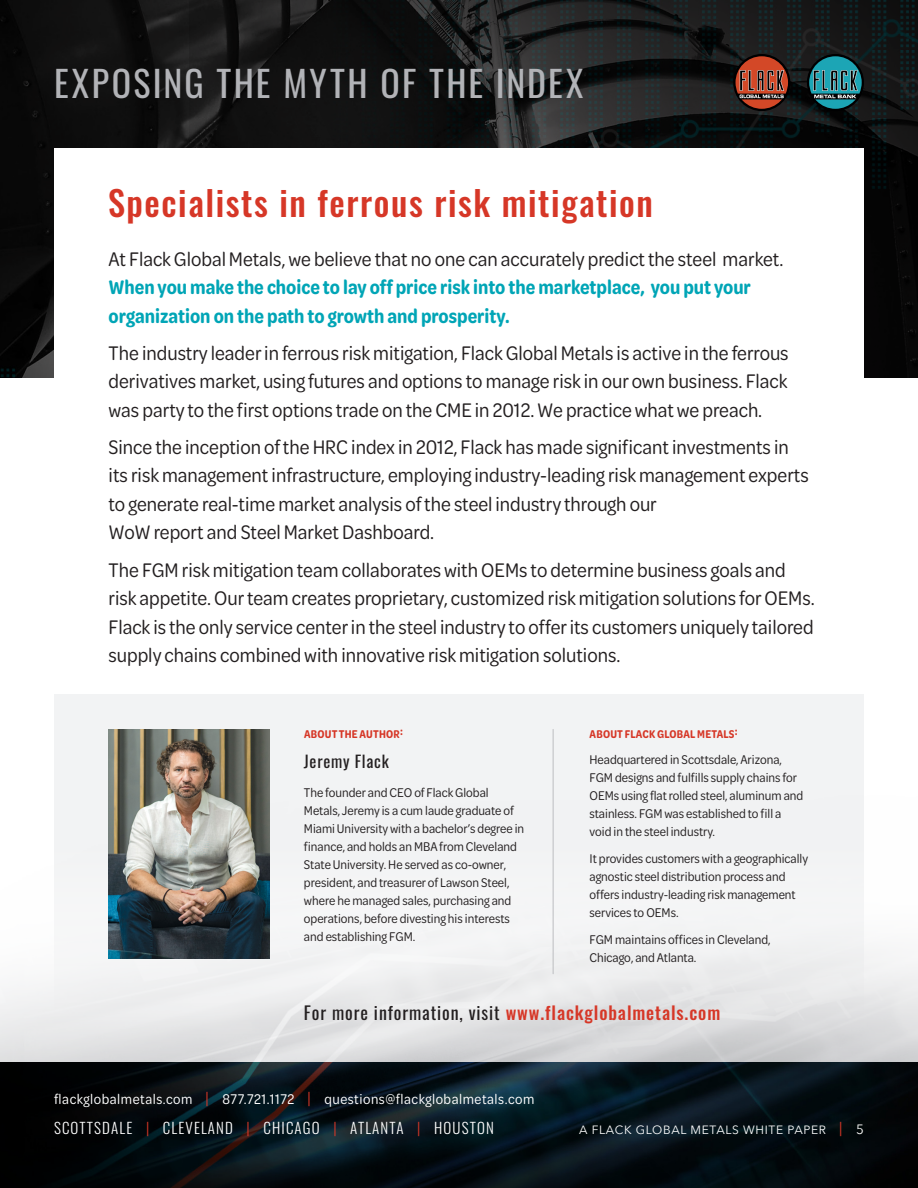
<style>
.page{position:relative;width:918px;height:1188px;background:#fff}
.page>*{position:absolute;margin:0;border:0;box-sizing:border-box;transform-origin:0 0}
.PAGE_TITLE{font:36px "Oswald";letter-spacing:.065em;color:#b2b3b7}
.Page_-_Subtitle_1{font:500 34.5px "Oswald";letter-spacing:.045em;color:#d63727}
.Body_-_14_18{font:21px/28.5px "Omnes Cond";color:#231f20}
.Body_-_14_18-2{font:600 21px/28.5px "Omnes Cond";color:#00a5b6}
.Body_-_14_18-3{font:500 18px "Oswald";letter-spacing:.05em;color:#d63727}
.Body_-_14_18-4{font:16.5px "Oswald";letter-spacing:.045em;color:#231f20}
.t1{font:15px "Omnes Cond";letter-spacing:.035em;color:#fff}
.t2{font:300 15px "Oswald";letter-spacing:.075em;color:#fff}
.Body_-_14_18-5{font:13.5px/18px "Omnes Cond";color:#231f20}
.Body_-_14_18-6{font:600 12px "Omnes Cond";letter-spacing:.02em;color:#d63727}
.t3{font:12px "Avenir Next";letter-spacing:.055em;color:#fff}
.s1{font-weight:400;color:#231f20}
.s2{font-family:"Oswald";font-weight:300;color:#d63727}
.s3{color:#d63727}
.s4{font-family:"Oswald";font-weight:300;font-size:15px;color:#d63727}
.s5{font-size:13.5px}
</style>
<div class="page">
<img style="left:0;top:951px;width:918px;height:112px">
<div style="left:54px;top:694px;width:810px;height:329px;background:#f2f3f4"></div>
<img style="left:108px;top:729px;width:162px;height:229px">
<svg style="left:0;top:0;width:189px;height:378px;background:#0e0e0e"></svg>
<svg style="left:189px;top:0;width:729px;height:378px;background:#151717"></svg>
<svg style="left:0;top:1063px;width:918px;height:125px;background:#061016"></svg>
<div style="left:54px;top:148px;width:810px;height:338px;background:#fff"></div>
<div style="left:733px;top:54px;width:57px;height:57px;background:#000001;border-radius:50%"></div>
<svg style="left:736px;top:56px;width:52px;height:53px;background:#88402f"></svg>
<div style="left:807px;top:54px;width:57px;height:57px;background:#000001;border-radius:50%"></div>
<svg style="left:809px;top:56px;width:53px;height:53px"></svg>
<hr style="left:553px;top:729px;width:1px;height:245px;background:#bcbdc0">
<p class="PAGE_TITLE" style="left:54px;top:51px;width:531px">EXPOSING THE MYTH OF THE INDEX</p>
<p class="Page_-_Subtitle_1" style="left:108px;top:185px;width:546px">Specialists in ferrous risk mitigation</p>
<p class="Body_-_14_18-2" style="left:109px;top:243px;width:676px"><span class="s1">At Flack Global Metals, we believe that no one can accurately predict the steel market.<br></span>When you make the choice to lay off price risk into the marketplace, you put your organization on the path to growth and prosperity.</p>
<p class="Body_-_14_18" style="left:109px;top:338px;width:682px;text-align:justify">The industry leader in ferrous risk mitigation, Flack Global Metals is active in the ferrous derivatives market, using futures and options to manage risk in our own business. Flack was party to the first options trade on the CME in 2012. We practice what we preach.</p>
<p class="Body_-_14_18" style="left:109px;top:432px;width:702px">Since the inception of the HRC index in 2012, Flack has made significant investments in its risk management infrastructure, employing industry-leading risk management experts to generate real-time market analysis of the steel industry through our<br>WoW report and Steel Market Dashboard.</p>
<p class="Body_-_14_18" style="left:109px;top:554px;width:708px">The FGM risk mitigation team collaborates with OEMs to determine business goals and risk appetite. Our team creates proprietary, customized risk mitigation solutions for OEMs.<br>Flack is the only service center in the steel industry to offer its customers uniquely tailored supply chains combined with innovative risk mitigation solutions.</p>
<p class="Body_-_14_18-6" style="left:304px;top:726px;width:100px">ABOUT THE AUTHOR:</p>
<p class="Body_-_14_18-4" style="left:304px;top:747px;width:86px">Jeremy Flack</p>
<p class="Body_-_14_18-5" style="left:304px;top:783px;width:222px">The founder and CEO of Flack Global Metals, Jeremy is a cum laude graduate of Miami University with a bachelor’s degree in finance, and holds an MBA from Cleveland State University. He served as co-owner, president, and treasurer of Lawson Steel, where he managed sales, purchasing and operations, before divesting his interests and establishing FGM.</p>
<p class="Body_-_14_18-6" style="left:590px;top:726px;width:149px">ABOUT FLACK GLOBAL METALS:</p>
<p class="Body_-_14_18-5" style="left:590px;top:750px;width:215px">Headquartered in Scottsdale, Arizona, FGM designs and fulfills supply chains for OEMs using flat rolled steel, aluminum and stainless. FGM was established to fill a void in the steel industry.</p>
<p class="Body_-_14_18-5" style="left:590px;top:849px;width:220px">It provides customers with a geographically agnostic steel distribution process and offers industry-leading risk management services to OEMs.</p>
<p class="Body_-_14_18-5" style="left:590px;top:930px;width:183px">FGM maintains offices in Cleveland,<br>Chicago, and Atlanta.</p>
<p class="Body_-_14_18-3" style="left:304px;top:1004px;width:418px"><span class="s1">For more information, visit</span> www.flackglobalmetals.com</p>
<p class="t1" style="left:54px;top:1090px;width:482px">flackglobalmetals.com <span class="s2">|</span> 877.721.1172 <span class="s2">|</span> questions@flackglobalmetals.com</p>
<p class="t2" style="left:54px;top:1115px;width:441px">SCOTTSDALE <span class="s3">|</span> CLEVELAND <span class="s3">|</span> CHICAGO <span class="s3">|</span> ATLANTA <span class="s3">|</span> HOUSTON</p>
<p class="t3" style="left:579px;top:1120px;width:286px">A FLACK GLOBAL METALS WHITE PAPER <span class="s4">|</span> <span class="s5">5</span></p>
</div>
